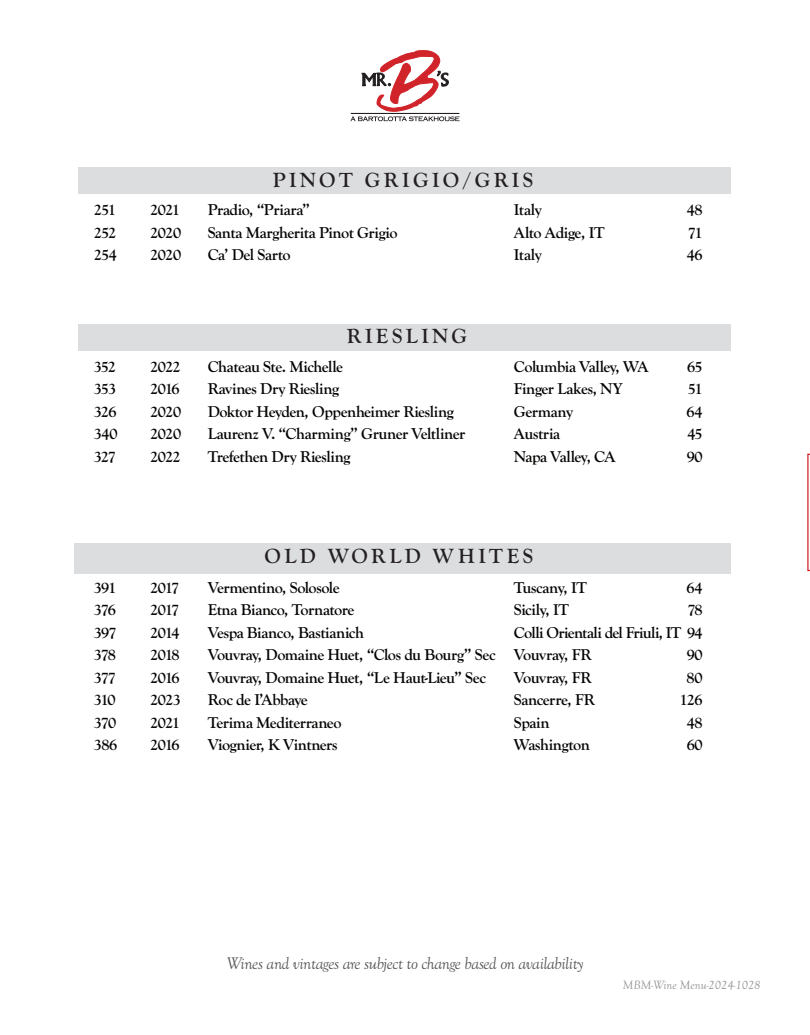
<style>
.page{position:relative;width:810px;height:1035px;background:#fff}
.page>*{position:absolute;margin:0;border:0;box-sizing:border-box;transform-origin:0 0}
.t1{font:700 21.25px "Goudy Old Sty";letter-spacing:.16em;color:#231f20}
.t2{font:italic 17.5px "Goudy Old Sty";letter-spacing:-.025em;color:#57585a}
.t3{font:700 16.25px "Goudy Old Sty";letter-spacing:-.03em;color:#040503}
.t4{font:italic 12.5px "Goudy Old Sty";color:#939598}
</style>
<div class="page">
<svg style="left:350px;top:50px;width:110px;height:71px"></svg>
<svg style="left:807px;top:454px;width:3px;height:117px"></svg>
<div style="left:79px;top:168px;width:652px;height:26px;background:#dcdddf"></div>
<div style="left:75px;top:543px;width:656px;height:30px;background:#dcdddf"></div>
<div style="left:79px;top:324px;width:652px;height:26px;background:#dcdddf"></div>
<p class="t1" style="left:273px;top:168px;width:262px">PINOT GRIGIO/GRIS</p>
<p class="t3" style="left:94px;top:201px;width:24px">251</p>
<p class="t3" style="left:150px;top:201px;width:31px">2021</p>
<p class="t3" style="left:208px;top:201px;width:104px">Pradio, “Priara”</p>
<p class="t3" style="left:514px;top:201px;width:29px">Italy</p>
<p class="t3" style="left:687px;top:201px;width:17px">48</p>
<p class="t3" style="left:94px;top:223px;width:24px">252</p>
<p class="t3" style="left:150px;top:223px;width:32px">2020</p>
<p class="t3" style="left:208px;top:223px;width:191px">Santa Margherita Pinot Grigio</p>
<p class="t3" style="left:514px;top:223px;width:92px">Alto Adige, IT</p>
<p class="t3" style="left:688px;top:223px;width:16px">71</p>
<p class="t3" style="left:94px;top:246px;width:25px">254</p>
<p class="t3" style="left:150px;top:246px;width:32px">2020</p>
<p class="t3" style="left:208px;top:246px;width:85px">Ca’ Del Sarto</p>
<p class="t3" style="left:514px;top:246px;width:29px">Italy</p>
<p class="t3" style="left:687px;top:246px;width:17px">46</p>
<p class="t1" style="left:347px;top:324px;width:122px">RIESLING</p>
<p class="t3" style="left:94px;top:357px;width:24px">352</p>
<p class="t3" style="left:150px;top:357px;width:32px">2022</p>
<p class="t3" style="left:208px;top:357px;width:137px">Chateau Ste. Michelle</p>
<p class="t3" style="left:514px;top:357px;width:136px">Columbia Valley, WA</p>
<p class="t3" style="left:687px;top:357px;width:17px">65</p>
<p class="t3" style="left:94px;top:380px;width:24px">353</p>
<p class="t3" style="left:150px;top:380px;width:31px">2016</p>
<p class="t3" style="left:208px;top:380px;width:133px">Ravines Dry Riesling</p>
<p class="t3" style="left:514px;top:380px;width:110px">Finger Lakes, NY</p>
<p class="t3" style="left:688px;top:380px;width:16px">51</p>
<p class="t3" style="left:94px;top:402px;width:24px">326</p>
<p class="t3" style="left:150px;top:402px;width:32px">2020</p>
<p class="t3" style="left:208px;top:402px;width:248px">Doktor Heyden, Oppenheimer Riesling</p>
<p class="t3" style="left:514px;top:402px;width:61px">Germany</p>
<p class="t3" style="left:687px;top:402px;width:18px">64</p>
<p class="t3" style="left:94px;top:425px;width:25px">340</p>
<p class="t3" style="left:150px;top:425px;width:32px">2020</p>
<p class="t3" style="left:208px;top:425px;width:259px">Laurenz V. “Charming” Gruner Veltliner</p>
<p class="t3" style="left:514px;top:425px;width:48px">Austria</p>
<p class="t3" style="left:687px;top:425px;width:17px">45</p>
<p class="t3" style="left:94px;top:447px;width:23px">327</p>
<p class="t3" style="left:150px;top:447px;width:32px">2022</p>
<p class="t3" style="left:208px;top:447px;width:144px">Trefethen Dry Riesling</p>
<p class="t3" style="left:514px;top:447px;width:103px">Napa Valley, CA</p>
<p class="t3" style="left:687px;top:447px;width:17px">90</p>
<p class="t1" style="left:265px;top:544px;width:270px">OLD WORLD WHITES</p>
<p class="t3" style="left:94px;top:579px;width:24px">391</p>
<p class="t3" style="left:150px;top:579px;width:31px">2017</p>
<p class="t3" style="left:208px;top:579px;width:133px">Vermentino, Solosole</p>
<p class="t3" style="left:514px;top:579px;width:74px">Tuscany, IT</p>
<p class="t3" style="left:687px;top:579px;width:18px">64</p>
<p class="t3" style="left:94px;top:601px;width:23px">376</p>
<p class="t3" style="left:150px;top:601px;width:31px">2017</p>
<p class="t3" style="left:208px;top:601px;width:148px">Etna Bianco, Tornatore</p>
<p class="t3" style="left:514px;top:601px;width:56px">Sicily, IT</p>
<p class="t3" style="left:687px;top:601px;width:17px">78</p>
<p class="t3" style="left:94px;top:624px;width:24px">397</p>
<p class="t3" style="left:150px;top:624px;width:31px">2014</p>
<p class="t3" style="left:208px;top:624px;width:158px">Vespa Bianco, Bastianich</p>
<p class="t3" style="left:514px;top:624px;width:190px">Colli Orientali del Friuli, IT 94</p>
<p class="t3" style="left:94px;top:646px;width:24px">378</p>
<p class="t3" style="left:150px;top:646px;width:31px">2018</p>
<p class="t3" style="left:208px;top:646px;width:386px">Vouvray, Domaine Huet, “Clos du Bourg” Sec Vouvray, FR</p>
<p class="t3" style="left:687px;top:646px;width:17px">90</p>
<p class="t3" style="left:94px;top:669px;width:24px">377</p>
<p class="t3" style="left:150px;top:669px;width:31px">2016</p>
<p class="t3" style="left:208px;top:669px;width:280px">Vouvray, Domaine Huet, “Le Haut-Lieu” Sec</p>
<p class="t3" style="left:514px;top:669px;width:79px">Vouvray, FR</p>
<p class="t3" style="left:687px;top:669px;width:18px">80</p>
<p class="t3" style="left:94px;top:691px;width:23px">310</p>
<p class="t3" style="left:150px;top:691px;width:32px">2023</p>
<p class="t3" style="left:208px;top:691px;width:102px">Roc de I’Abbaye</p>
<p class="t3" style="left:514px;top:691px;width:83px">Sancerre, FR</p>
<p class="t3" style="left:680px;top:691px;width:25px">126</p>
<p class="t3" style="left:94px;top:714px;width:24px">370</p>
<p class="t3" style="left:150px;top:714px;width:31px">2021</p>
<p class="t3" style="left:208px;top:714px;width:135px">Terima Mediterraneo</p>
<p class="t3" style="left:514px;top:714px;width:37px">Spain</p>
<p class="t3" style="left:687px;top:714px;width:17px">48</p>
<p class="t3" style="left:94px;top:736px;width:25px">386</p>
<p class="t3" style="left:150px;top:736px;width:31px">2016</p>
<p class="t3" style="left:208px;top:736px;width:132px">Viognier, K Vintners</p>
<p class="t3" style="left:514px;top:736px;width:78px">Washington</p>
<p class="t3" style="left:687px;top:736px;width:17px">60</p>
<p class="t2" style="left:226px;top:954px;width:359px">Wines and vintages are subject to change based on availability</p>
<p class="t4" style="left:623px;top:978px;width:139px">MBM-Wine Menu-2024-1028</p>
</div>
